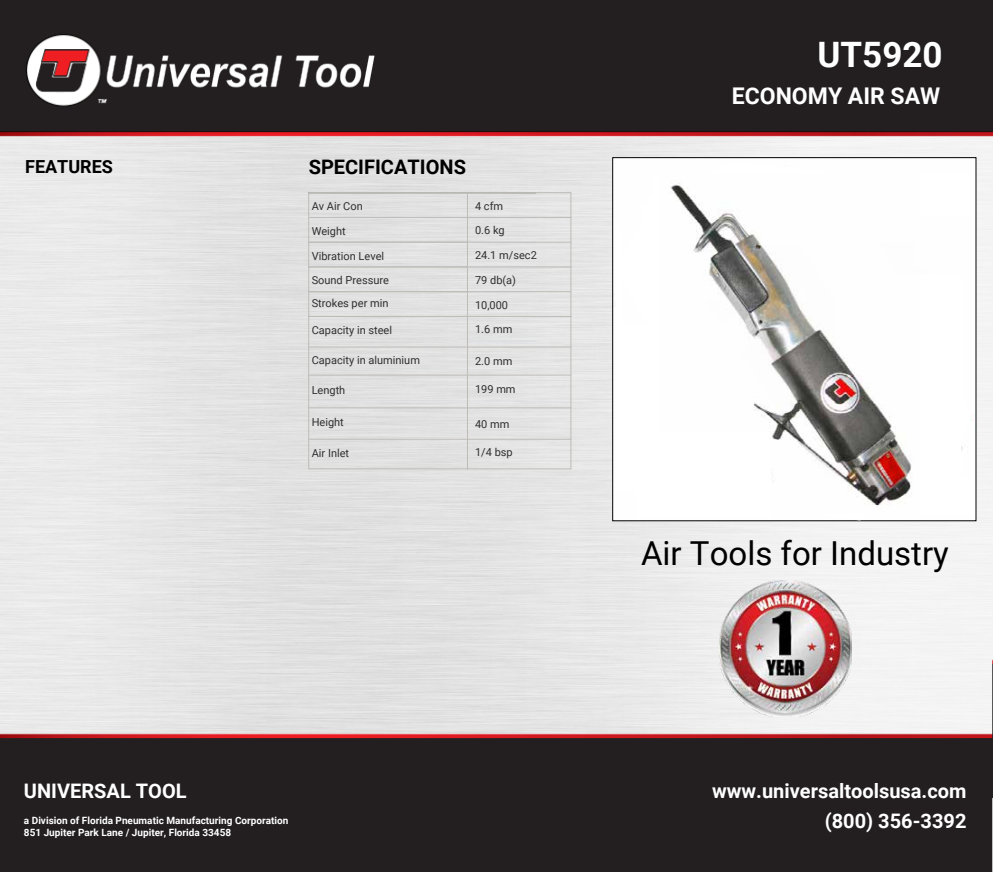
<style>
.page{position:relative;width:993px;height:872px;background:#fff}
.page>*{position:absolute;margin:0;border:0;box-sizing:border-box;transform-origin:0 0}
.t1{font:700 35px "Roboto";color:#fff}
.t2{font:33px "Roboto";color:#000}
.t3{font:700 23px "Roboto";color:#fff}
.t4{font:700 20px "Roboto";color:#fff}
.t5{font:700 20px "Roboto";color:#000}
.t6{font:700 18px "Roboto";color:#000}
.t7{font:11px "Roboto";color:#2f2f2f}
.t8{font:700 10px/12px "Roboto";color:#fff}
</style>
<div class="page">
<img style="left:0;top:0;width:992px;height:872px">
<img style="left:23px;top:16px;width:355px;height:108px">
<img style="left:614px;top:159px;width:360px;height:360px">
<img style="left:719px;top:580px;width:132px;height:136px">
<div style="left:308px;top:192px;width:263px;height:277px;border:1px solid #bebcb7"></div>
<hr style="left:467px;top:341px;width:68px;height:1px;background:#d9dde3">
<hr style="left:467px;top:316px;width:1px;height:153px;background:#bebcb7">
<hr style="left:467px;top:316px;width:103px;height:1px;background:#bebcb7">
<hr style="left:308px;top:316px;width:159px;height:1px;background:#bebcb7">
<hr style="left:467px;top:346px;width:103px;height:1px;background:#bebcb7">
<hr style="left:308px;top:346px;width:159px;height:1px;background:#bebcb7">
<hr style="left:467px;top:374px;width:103px;height:1px;background:#bebcb7">
<hr style="left:308px;top:374px;width:159px;height:1px;background:#bebcb7">
<hr style="left:467px;top:407px;width:103px;height:1px;background:#bebcb7">
<hr style="left:308px;top:407px;width:159px;height:1px;background:#bebcb7">
<hr style="left:467px;top:439px;width:103px;height:1px;background:#bebcb7">
<hr style="left:308px;top:439px;width:159px;height:1px;background:#bebcb7">
<hr style="left:467px;top:291px;width:103px;height:1px;background:#bebcb7">
<hr style="left:308px;top:291px;width:159px;height:1px;background:#bebcb7">
<hr style="left:467px;top:266px;width:103px;height:1px;background:#bebcb7">
<hr style="left:308px;top:266px;width:159px;height:1px;background:#bebcb7">
<hr style="left:467px;top:242px;width:103px;height:1px;background:#bebcb7">
<hr style="left:308px;top:242px;width:159px;height:1px;background:#bebcb7">
<hr style="left:467px;top:192px;width:68px;height:1px;background:#bebcb7">
<hr style="left:467px;top:217px;width:103px;height:1px;background:#bebcb7">
<svg style="left:467px;top:193px;width:1px;height:123px"></svg>
<hr style="left:308px;top:192px;width:159px;height:1px;background:#bebcb7">
<hr style="left:308px;top:217px;width:159px;height:1px;background:#bebcb7">
<div style="left:814px;top:421px;width:160px;height:92px;background:#fff"></div>
<svg style="left:613px;top:193px;width:31px;height:327px"></svg>
<svg style="left:644px;top:161px;width:326px;height:359px"></svg>
<div style="left:650px;top:383px;width:67px;height:109px;background:#fff"></div>
<img style="left:660px;top:173px;width:259px;height:340px">
<div style="left:636px;top:431px;width:133px;height:85px;background:#fff"></div>
<h3 class="t6" style="left:25px;top:154px;width:89px">FEATURES</h3>
<h3 class="t5" style="left:308px;top:153px;width:159px">SPECIFICATIONS</h3>
<p class="t7" style="left:311px;top:198px;width:53px">Av Air Con</p>
<p class="t7" style="left:475px;top:198px;width:30px">4 cfm</p>
<p class="t7" style="left:311px;top:223px;width:36px">Weight</p>
<p class="t7" style="left:475px;top:223px;width:31px">0.6 kg</p>
<p class="t7" style="left:311px;top:248px;width:74px">Vibration Level</p>
<p class="t7" style="left:475px;top:247px;width:63px">24.1 m/sec2</p>
<p class="t7" style="left:311px;top:273px;width:79px">Sound Pressure</p>
<p class="t7" style="left:475px;top:272px;width:43px">79 db(a)</p>
<p class="t7" style="left:475px;top:297px;width:35px">10,000</p>
<p class="t7" style="left:475px;top:322px;width:39px">1.6 mm</p>
<p class="t7" style="left:311px;top:296px;width:78px">Strokes per min</p>
<p class="t7" style="left:311px;top:323px;width:82px">Capacity in steel</p>
<p class="t7" style="left:311px;top:352px;width:110px">Capacity in aluminium</p>
<p class="t7" style="left:311px;top:382px;width:35px">Length</p>
<p class="t7" style="left:311px;top:415px;width:34px">Height</p>
<p class="t7" style="left:311px;top:445px;width:39px">Air Inlet</p>
<p class="t7" style="left:475px;top:353px;width:39px">2.0 mm</p>
<p class="t7" style="left:475px;top:381px;width:42px">199 mm</p>
<p class="t7" style="left:475px;top:416px;width:36px">40 mm</p>
<p class="t7" style="left:475px;top:444px;width:39px">1/4 bsp</p>
<h1 class="t1" style="left:817px;top:30px;width:127px">UT5920</h1>
<h3 class="t3" style="left:731px;top:80px;width:210px">ECONOMY AIR SAW</h3>
<h2 class="t2" style="left:640px;top:530px;width:309px">Air Tools for Industry</h2>
<h3 class="t4" style="left:24px;top:777px;width:164px">UNIVERSAL TOOL</h3>
<h3 class="t4" style="left:712px;top:777px;width:256px">www.universaltoolsusa.com</h3>
<p class="t8" style="left:24px;top:813px;width:266px">a Division of Florida Pneumatic Manufacturing Corporation<br>851 Jupiter Park Lane / Jupiter, Florida 33458</p>
<h3 class="t4" style="left:824px;top:807px;width:143px">(800) 356-3392</h3>
</div>
